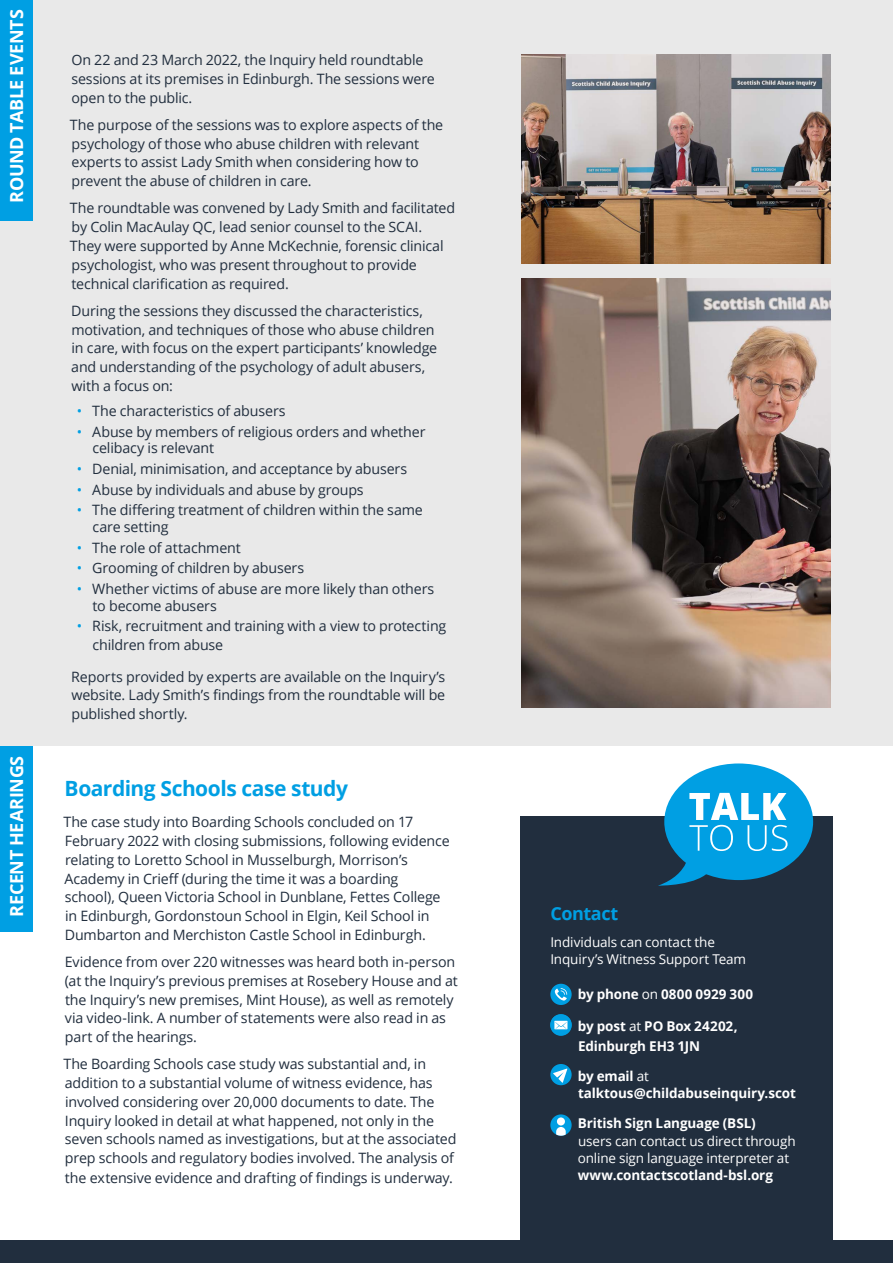
<style>
.page{position:relative;width:893px;height:1263px;background:#e9e9e9}
.page>*{position:absolute;margin:0;border:0;box-sizing:border-box;transform-origin:0 0}
.t1{font:700 21px "Open Sans";letter-spacing:-.02em;color:#009fe3}
.t2{font:700 18px "Open Sans";letter-spacing:-.015em;color:#fff}
.t3{font:700 18px "Open Sans";letter-spacing:-.02em;color:#009fe3}
.t4{font:14.25px/18.8px "Open Sans";letter-spacing:-.01em;color:#212e3e}
.t5{font:700 13.5px/19.8px "Open Sans";letter-spacing:-.01em;color:#fff}
.t6{font:13.5px/17.2px "Open Sans";letter-spacing:-.01em;color:#fff}
.t7{font:700 13.5px "Open Sans";letter-spacing:.01em;color:#fff}
.s1{color:#009fe3}
.s2{font-weight:400}
</style>
<div class="page">
<div style="left:0;top:1239px;width:893px;height:24px;background:#212e3e"></div>
<div style="left:0;top:746px;width:893px;height:493px;background:#fff"></div>
<div style="left:520px;top:816px;width:313px;height:445px;background:#212e3e"></div>
<div style="left:0;top:0;width:32px;height:221px;background:#009fe3"></div>
<svg style="left:550px;top:984px;width:22px;height:21px"></svg>
<svg style="left:555px;top:988px;width:12px;height:12px"></svg>
<div style="left:550px;top:1014px;width:22px;height:21px;background:#19445f;border-radius:50%"></div>
<svg style="left:550px;top:1064px;width:22px;height:21px"></svg>
<svg style="left:553px;top:1068px;width:14px;height:15px"></svg>
<svg style="left:550px;top:1114px;width:22px;height:22px"></svg>
<svg style="left:556px;top:1127px;width:10px;height:9px"></svg>
<div style="left:557px;top:1117px;width:8px;height:8px;background:#fff;border-radius:50%"></div>
<div style="left:664px;top:763px;width:149px;height:117px;background:#009fe3;border-radius:50%"></div>
<svg style="left:658px;top:793px;width:130px;height:93px"></svg>
<div style="left:0;top:746px;width:32px;height:186px;background:#009fe3"></div>
<svg style="left:550px;top:1014px;width:22px;height:22px"></svg>
<svg style="left:553px;top:1019px;width:14px;height:14px"></svg>
<img style="left:522px;top:54px;width:309px;height:210px">
<img style="left:522px;top:278px;width:309px;height:429px">
<p class="t2" style="left:4px;top:203px;width:195px;rotate:-90deg">ROUND TABLE EVENTS</p>
<p class="t2" style="left:4px;top:917px;width:163px;rotate:-90deg">RECENT HEARINGS</p>
<p class="t4" style="left:71px;top:50px;width:365px">On 22 and 23 March 2022, the Inquiry held roundtable sessions at its premises in Edinburgh. The sessions were open to the public.</p>
<p class="t4" style="left:70px;top:115px;width:375px">The purpose of the sessions was to explore aspects of the psychology of those who abuse children with relevant experts to assist Lady Smith when considering how to prevent the abuse of children in care.</p>
<p class="t4" style="left:70px;top:199px;width:387px">The roundtable was convened by Lady Smith and facilitated by Colin MacAulay QC, lead senior counsel to the SCAI.<br>They were supported by Anne McKechnie, forensic clinical psychologist, who was present throughout to provide technical clarification as required.</p>
<p class="t4" style="left:71px;top:301px;width:367px">During the sessions they discussed the characteristics, motivation, and techniques of those who abuse children in care, with focus on the expert participants’ knowledge and understanding of the psychology of adult abusers, with a focus on:</p>
<p class="t4" style="left:77px;top:401px;width:210px"><span class="s1">•</span> The characteristics of abusers</p>
<p class="t4" style="left:93px;top:423px;width:334px;line-height:16.5px;text-indent:-16px"><span class="s1">•</span> Abuse by members of religious orders and whether celibacy is relevant</p>
<p class="t4" style="left:77px;top:459px;width:332px"><span class="s1">•</span> Denial, minimisation, and acceptance by abusers</p>
<p class="t4" style="left:77px;top:480px;width:288px"><span class="s1">•</span> Abuse by individuals and abuse by groups</p>
<p class="t4" style="left:93px;top:501px;width:332px;line-height:16.5px;text-indent:-16px"><span class="s1">•</span> The differing treatment of children within the same care setting</p>
<p class="t4" style="left:77px;top:538px;width:165px"><span class="s1">•</span> The role of attachment</p>
<p class="t4" style="left:77px;top:558px;width:229px"><span class="s1">•</span> Grooming of children by abusers</p>
<p class="t4" style="left:93px;top:580px;width:343px;line-height:16.5px;text-indent:-16px"><span class="s1">•</span> Whether victims of abuse are more likely than others to become abusers</p>
<p class="t4" style="left:93px;top:616px;width:355px;text-indent:-16px"><span class="s1">•</span> Risk, recruitment and training with a view to protecting children from abuse</p>
<p class="t4" style="left:71px;top:667px;width:376px;text-align:justify">Reports provided by experts are available on the Inquiry’s website. Lady Smith’s findings from the roundtable will be published shortly.</p>
<h1 class="t1" style="left:65px;top:773px;width:285px">Boarding Schools case study</h1>
<p class="t4" style="left:63px;top:812px;width:388px">The case study into Boarding Schools concluded on 17<br>February 2022 with closing submissions, following evidence relating to Loretto School in Musselburgh, Morrison’s Academy in Crieff (during the time it was a boarding school), Queen Victoria School in Dunblane, Fettes College in Edinburgh, Gordonstoun School in Elgin, Keil School in Dumbarton and Merchiston Castle School in Edinburgh.</p>
<p class="t4" style="left:65px;top:952px;width:395px">Evidence from over 220 witnesses was heard both in-person (at the Inquiry’s previous premises at Rosebery House and at the Inquiry’s new premises, Mint House), as well as remotely via video-link. A number of statements were also read in as part of the hearings.</p>
<p class="t4" style="left:63px;top:1054px;width:395px">The Boarding Schools case study was substantial and, in addition to a substantial volume of witness evidence, has involved considering over 20,000 documents to date. The Inquiry looked in detail at what happened, not only in the seven schools named as investigations, but at the associated prep schools and regulatory bodies involved. The analysis of the extensive evidence and drafting of findings is underway.</p>
<p class="t3" style="left:550px;top:901px;width:70px">Contact</p>
<p class="t6" style="left:550px;top:933px;width:197px">Individuals can contact the<br>Inquiry’s Witness Support Team</p>
<p class="t7" style="left:578px;top:984px;width:177px">by phone <span class="s2">on</span> 0800 0929 300</p>
<p class="t5" style="left:578px;top:1016px;width:161px">by post <span class="s2">at</span> PO Box 24202,<br>Edinburgh EH3 1JN</p>
<p class="t5" style="left:578px;top:1067px;width:220px;line-height:17.2px">by email <span class="s2">at </span>talktous@childabuseinquiry.scot</p>
<p class="t5" style="left:578px;top:1113px;width:179px">British Sign Language (BSL)</p>
<p class="t6" style="left:578px;top:1132px;width:219px">users can contact us direct through online sign language interpreter at</p>
<p class="t5" style="left:578px;top:1165px;width:197px">www.contactscotland-bsl.org</p>
</div>
